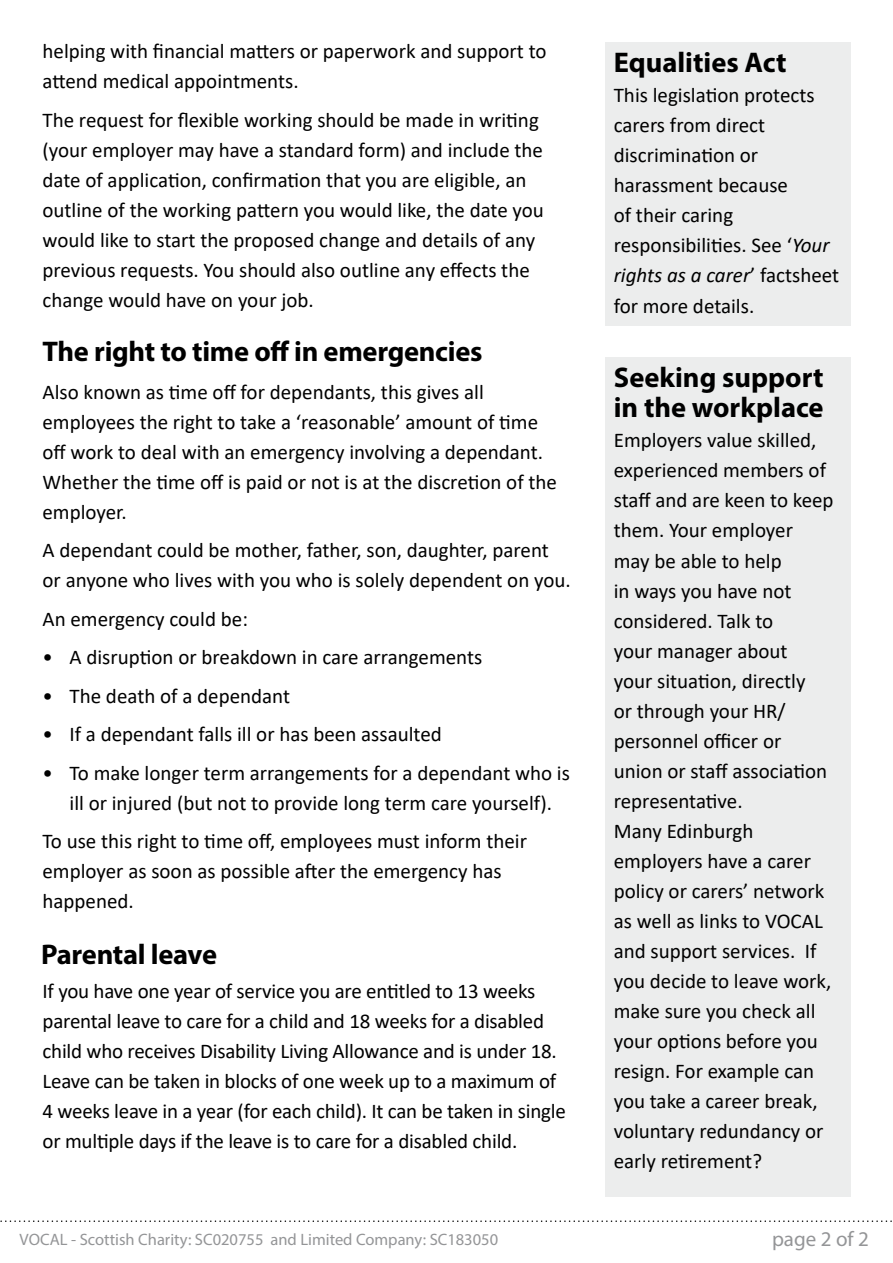
<style>
.page{position:relative;width:893px;height:1263px;background:#fff}
.page>*{position:absolute;margin:0;border:0;box-sizing:border-box;transform-origin:0 0}
.t1{font:700 28.5px/30px "Myriad Pro";letter-spacing:-.01em;color:#000}
.t2{font:21px/30px "Calibri";color:#000}
.t3{font:21px "Myriad Pro";color:#949597}
.t4{font:16.5px "Myriad Pro";color:#949597}
.s1{font-style:italic}
</style>
<div class="page">
<div style="left:605px;top:43px;width:245px;height:283px;background:#eceded"></div>
<div style="left:605px;top:358px;width:245px;height:839px;background:#eceded"></div>
<svg style="left:0;top:1220px;width:892px;height:2px"></svg>
<p class="t2" style="left:43px;top:36px;width:506px">helping with financial matters or paperwork and support to attend medical appointments.</p>
<p class="t2" style="left:43px;top:104px;width:503px">The request for flexible working should be made in writing (your employer may have a standard form) and include the date of application, confirmation that you are eligible, an outline of the working pattern you would like, the date you would like to start the proposed change and details of any previous requests. You should also outline any effects the change would have on your job.</p>
<h1 class="t1" style="left:43px;top:335px;width:441px">The right to time off in emergencies</h1>
<p class="t2" style="left:43px;top:376px;width:516px">Also known as time off for dependants, this gives all employees the right to take a ‘reasonable’ amount of time off work to deal with an emergency involving a dependant.<br>Whether the time off is paid or not is at the discretion of the employer.</p>
<p class="t2" style="left:43px;top:535px;width:530px">A dependant could be mother, father, son, daughter, parent or anyone who lives with you who is solely dependent on you.</p>
<p class="t2" style="left:43px;top:603px;width:207px">An emergency could be:</p>
<p class="t2" style="left:43px;top:642px;width:441px">• A disruption or breakdown in care arrangements</p>
<p class="t2" style="left:43px;top:680px;width:249px">• The death of a dependant</p>
<p class="t2" style="left:43px;top:719px;width:401px">• If a dependant falls ill or has been assaulted</p>
<p class="t2" style="left:43px;top:757px;width:529px;text-align:center">• To make longer term arrangements for a dependant who is ill or injured (but not to provide long term care yourself).</p>
<p class="t2" style="left:43px;top:826px;width:486px">To use this right to time off, employees must inform their employer as soon as possible after the emergency has happened.</p>
<h1 class="t1" style="left:41px;top:938px;width:177px">Parental leave</h1>
<p class="t2" style="left:43px;top:975px;width:525px">If you have one year of service you are entitled to 13 weeks parental leave to care for a child and 18 weeks for a disabled child who receives Disability Living Allowance and is under 18.<br>Leave can be taken in blocks of one week up to a maximum of 4 weeks leave in a year (for each child). It can be taken in single or multiple days if the leave is to care for a disabled child.</p>
<h1 class="t1" style="left:614px;top:47px;width:174px">Equalities Act</h1>
<p class="t2" style="left:614px;top:80px;width:227px">This legislation protects carers from direct discrimination or harassment because<br>of their caring responsibilities. See ‘<span class="s1">Your rights as a carer</span>’ factsheet for more details.</p>
<h1 class="t1" style="left:614px;top:362px;width:211px">Seeking support in the workplace</h1>
<p class="t2" style="left:614px;top:425px;width:221px">Employers value skilled, experienced members of staff and are keen to keep them. Your employer may be able to help<br>in ways you have not considered. Talk to<br>your manager about<br>your situation, directly<br>or through your HR/ personnel officer or union or staff association representative.<br>Many Edinburgh employers have a carer policy or carers’ network as well as links to VOCAL and support services. If you decide to leave work, make sure you check all your options before you resign. For example can you take a career break, voluntary redundancy or early retirement?</p>
<p class="t4" style="left:20px;top:1229px;width:480px">VOCAL - Scottish Charity: SC020755 and Limited Company: SC183050</p>
<p class="t3" style="left:772px;top:1226px;width:98px">page 2 of 2</p>
</div>
